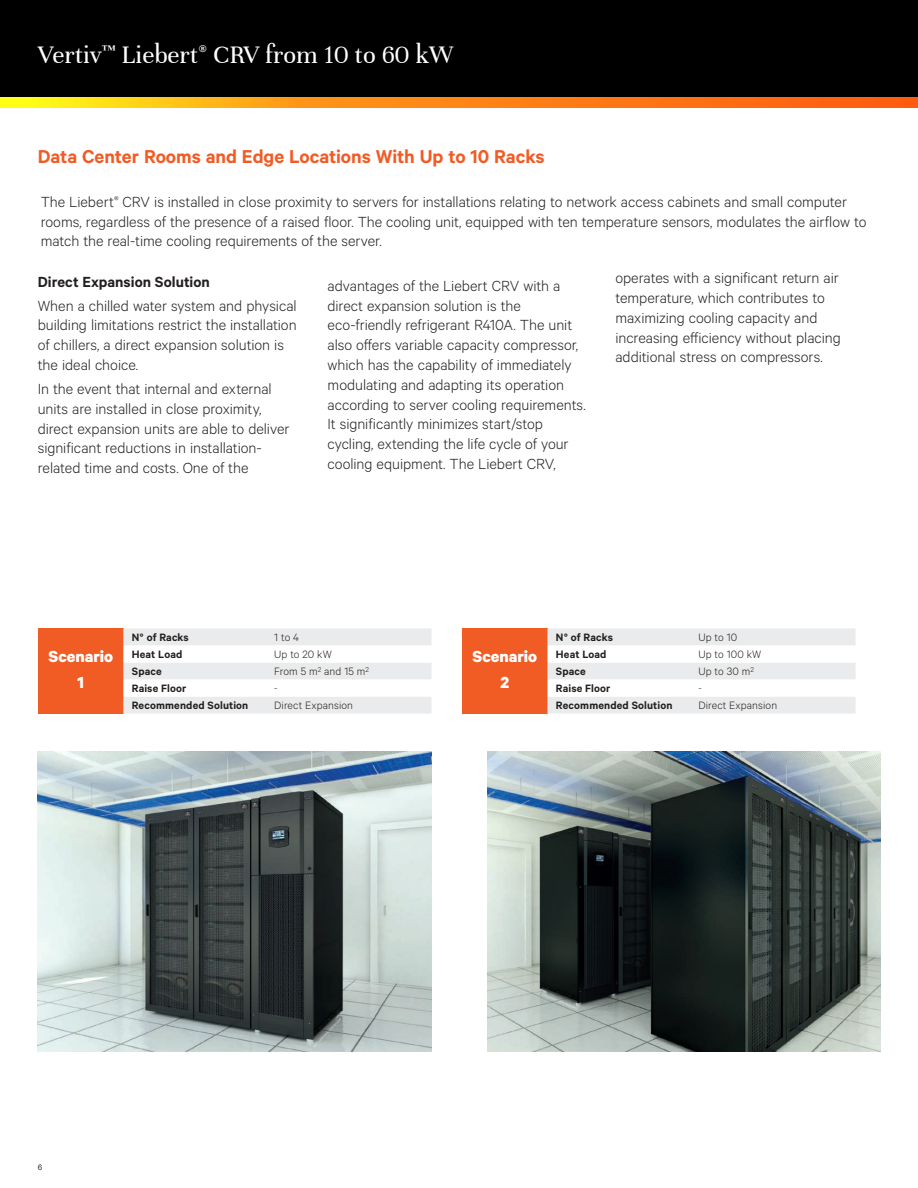
<style>
.page{position:relative;width:918px;height:1188px;background:#fff}
.page>*{position:absolute;margin:0;border:0;box-sizing:border-box;transform-origin:0 0}
.t1{font:27px "Unna";color:#fff}
.Vertiv_Orange_Main_H{font:600 21px "Calibre";color:#f15b24}
.Vertiv_Body_Text{font:700 18px "Calibre";color:#fff}
.t2{font:300 16.5px/19.8px "Calibre";letter-spacing:-.005em;color:#231f20}
.t3{font:600 16.5px "Calibre";color:#231f20}
.t4{font:600 12px "Calibre";letter-spacing:.015em;color:#231f20}
.t5{font:300 12px "Calibre";letter-spacing:.01em;color:#231f20}
.t6{font:300 10.5px "Calibre";color:#231f20}
.t7{font:9px "Calibre";color:#231f20}
</style>
<div class="page">
<div style="left:0;top:0;width:918px;height:108px;background:#000"></div>
<svg style="left:0;top:98px;width:918px;height:10px;background:#ff9314"></svg>
<img style="left:38px;top:752px;width:393px;height:300px">
<img style="left:487px;top:751px;width:393px;height:301px">
<div style="left:38px;top:629px;width:85px;height:85px;background:#f15b24"></div>
<svg style="left:123px;top:629px;width:309px;height:85px"></svg>
<div style="left:462px;top:629px;width:85px;height:85px;background:#f15b24"></div>
<svg style="left:547px;top:629px;width:309px;height:85px"></svg>
<h1 class="t1" style="left:38px;top:39px;width:417px">Vertiv<sup>™</sup> Liebert<sup>®</sup> CRV from 10 to 60 kW</h1>
<p class="Vertiv_Orange_Main_H" style="left:38px;top:144px;width:508px">Data Center Rooms and Edge Locations With Up to 10 Racks</p>
<p class="t2" style="left:41px;top:191px;width:827px">The Liebert<sup>®</sup> CRV is installed in close proximity to servers for installations relating to network access cabinets and small computer rooms, regardless of the presence of a raised floor. The cooling unit, equipped with ten temperature sensors, modulates the airflow to match the real-time cooling requirements of the server.</p>
<p class="t3" style="left:38px;top:272px;width:174px">Direct Expansion Solution</p>
<p class="t2" style="left:38px;top:295px;width:260px">When a chilled water system and physical building limitations restrict the installation of chillers, a direct expansion solution is the ideal choice.</p>
<p class="t2" style="left:38px;top:378px;width:253px">In the event that internal and external units are installed in close proximity, direct expansion units are able to deliver significant reductions in installation&shy;related time and costs. One of the</p>
<p class="t2" style="left:328px;top:275px;width:260px">advantages of the Liebert CRV with a direct expansion solution is the eco-friendly refrigerant R410A. The unit also offers variable capacity compressor, which has the capability of immediately modulating and adapting its operation according to server cooling requirements.<br>It significantly minimizes start/stop cycling, extending the life cycle of your cooling equipment. The Liebert CRV,</p>
<p class="t2" style="left:615px;top:267px;width:227px">operates with a significant return air temperature, which contributes to maximizing cooling capacity and increasing efficiency without placing additional stress on compressors.</p>
<p class="Vertiv_Body_Text" style="left:48px;top:645px;width:66px">Scenario</p>
<p class="Vertiv_Body_Text" style="left:77px;top:671px;width:8px">1</p>
<p class="t4" style="left:132px;top:630px;width:59px">N° of Racks</p>
<p class="t5" style="left:274px;top:630px;width:26px">1 to 4</p>
<p class="t4" style="left:132px;top:647px;width:52px">Heat Load</p>
<p class="t5" style="left:274px;top:647px;width:59px">Up to 20 kW</p>
<p class="t4" style="left:132px;top:664px;width:31px">Space</p>
<p class="t5" style="left:274px;top:664px;width:96px">From 5 m<sup>2</sup> and 15 m<sup>2</sup></p>
<p class="t4" style="left:132px;top:681px;width:56px">Raise Floor</p>
<p class="t6" style="left:274px;top:682px;width:5px">-</p>
<p class="t4" style="left:132px;top:698px;width:118px">Recommended Solution</p>
<p class="t5" style="left:274px;top:698px;width:80px">Direct Expansion</p>
<p class="Vertiv_Body_Text" style="left:473px;top:645px;width:66px">Scenario</p>
<p class="Vertiv_Body_Text" style="left:501px;top:671px;width:10px">2</p>
<p class="t4" style="left:556px;top:630px;width:59px">N° of Racks</p>
<p class="t5" style="left:698px;top:630px;width:40px">Up to 10</p>
<p class="t4" style="left:556px;top:647px;width:52px">Heat Load</p>
<p class="t5" style="left:698px;top:647px;width:64px">Up to 100 kW</p>
<p class="t4" style="left:556px;top:664px;width:31px">Space</p>
<p class="t5" style="left:698px;top:664px;width:57px">Up to 30 m<sup>2</sup></p>
<p class="t4" style="left:556px;top:681px;width:56px">Raise Floor</p>
<p class="t6" style="left:698px;top:682px;width:5px">-</p>
<p class="t4" style="left:556px;top:698px;width:118px">Recommended Solution</p>
<p class="t5" style="left:698px;top:698px;width:80px">Direct Expansion</p>
<p class="t7" style="left:38px;top:1162px;width:6px">6</p>
</div>
